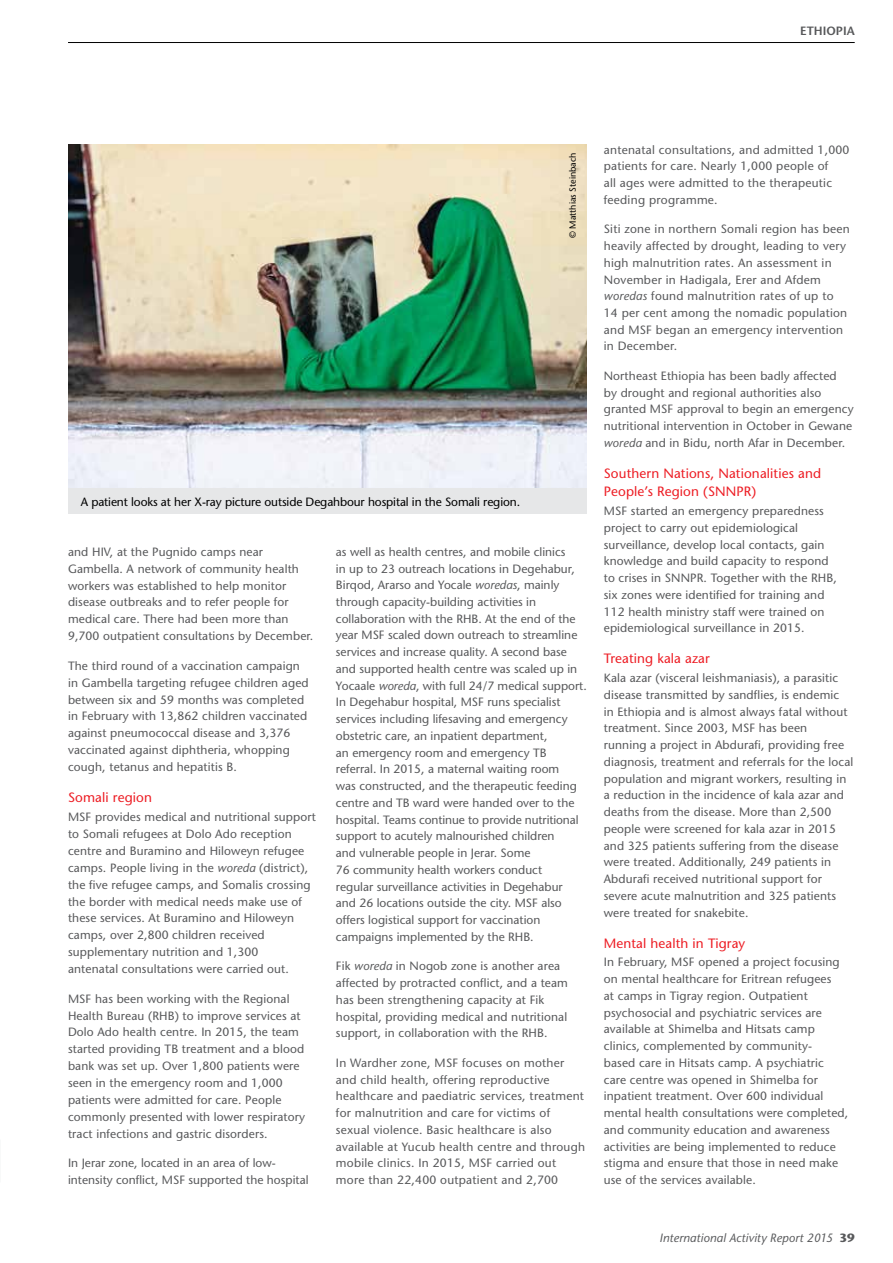
<style>
.page{position:relative;width:893px;height:1263px;background:#fff}
.page>*{position:absolute;margin:0;border:0;box-sizing:border-box;transform-origin:0 0}
.t1{font:13.5px/18.3px "Stone Sans";letter-spacing:.01em;color:#ed1d24}
.t2{font:12px/16.8px "Stone Sans";letter-spacing:.01em;color:#58595b}
.t3{font:12px "Stone Sans";letter-spacing:-.01em;color:#000}
.t4{font:italic 12px "Stone Sans";letter-spacing:.01em;color:#58595b}
.t5{font:600 12px "Stone Sans";color:#58595b}
.t6{font:9px "Stone Sans";color:#000}
.s1{font-style:italic}
.s2{font-weight:700;font-style:normal}
</style>
<div class="page">
<img style="left:68px;top:144px;width:519px;height:345px">
<div style="left:68px;top:489px;width:519px;height:25px;background:#e6e7e8"></div>
<hr style="left:68px;top:42px;width:787px;height:1px;background:#000">
<p class="t5" style="left:800px;top:23px;width:56px">ETHIOPIA</p>
<p class="t6" style="left:567px;top:238px;width:87px;rotate:-90deg">© Matthias Steinbach</p>
<p class="t3" style="left:81px;top:495px;width:441px">A patient looks at her X-ray picture outside Degahbour hospital in the Somali region.</p>
<p class="t2" style="left:68px;top:543px;width:247px">and HIV, at the Pugnido camps near Gambella. A network of community health workers was established to help monitor disease outbreaks and to refer people for medical care. There had been more than 9,700 outpatient consultations by December.</p>
<p class="t2" style="left:68px;top:657px;width:242px">The third round of a vaccination campaign in Gambella targeting refugee children aged between six and 59 months was completed in February with 13,862 children vaccinated against pneumococcal disease and 3,376 vaccinated against diphtheria, whopping cough, tetanus and hepatitis B.</p>
<p class="t1" style="left:68px;top:788px;width:85px">Somali region</p>
<p class="t2" style="left:68px;top:808px;width:249px">MSF provides medical and nutritional support to Somali refugees at Dolo Ado reception centre and Buramino and Hiloweyn refugee camps. People living in the <span class="s1">woreda</span> (district), the five refugee camps, and Somalis crossing the border with medical needs make use of these services. At Buramino and Hiloweyn camps, over 2,800 children received supplementary nutrition and 1,300<br>antenatal consultations were carried out.</p>
<p class="t2" style="left:68px;top:990px;width:239px">MSF has been working with the Regional Health Bureau (RHB) to improve services at Dolo Ado health centre. In 2015, the team started providing TB treatment and a blood bank was set up. Over 1,800 patients were seen in the emergency room and 1,000 patients were admitted for care. People commonly presented with lower respiratory tract infections and gastric disorders.</p>
<p class="t2" style="left:68px;top:1154px;width:242px">In Jerar zone, located in an area of low&shy;intensity conflict, MSF supported the hospital</p>
<p class="t2" style="left:336px;top:543px;width:252px">as well as health centres, and mobile clinics<br>in up to 23 outreach locations in Degehabur, Birqod, Ararso and Yocale <span class="s1">woredas</span>, mainly through capacity-building activities in collaboration with the RHB. At the end of the year MSF scaled down outreach to streamline services and increase quality. A second base and supported health centre was scaled up in Yocaale <span class="s1">woreda</span>, with full 24/7 medical support.<br>In Degehabur hospital, MSF runs specialist services including lifesaving and emergency obstetric care, an inpatient department,<br>an emergency room and emergency TB referral. In 2015, a maternal waiting room<br>was constructed, and the therapeutic feeding centre and TB ward were handed over to the hospital. Teams continue to provide nutritional support to acutely malnourished children<br>and vulnerable people in Jerar. Some<br>76 community health workers conduct<br>regular surveillance activities in Degehabur<br>and 26 locations outside the city. MSF also offers logistical support for vaccination campaigns implemented by the RHB.</p>
<p class="t2" style="left:336px;top:958px;width:234px">Fik <span class="s1">woreda</span> in Nogob zone is another area affected by protracted conflict, and a team has been strengthening capacity at Fik hospital, providing medical and nutritional support, in collaboration with the RHB.</p>
<p class="t2" style="left:336px;top:1054px;width:251px">In Wardher zone, MSF focuses on mother and child health, offering reproductive healthcare and paediatric services, treatment for malnutrition and care for victims of sexual violence. Basic healthcare is also available at Yucub health centre and through mobile clinics. In 2015, MSF carried out more than 22,400 outpatient and 2,700</p>
<p class="t2" style="left:604px;top:141px;width:247px">antenatal consultations, and admitted 1,000 patients for care. Nearly 1,000 people of<br>all ages were admitted to the therapeutic feeding programme.</p>
<p class="t2" style="left:604px;top:221px;width:248px">Siti zone in northern Somali region has been heavily affected by drought, leading to very high malnutrition rates. An assessment in November in Hadigala, Erer and Afdem <span class="s1">woredas</span> found malnutrition rates of up to 14 per cent among the nomadic population and MSF began an emergency intervention in December.</p>
<p class="t2" style="left:604px;top:367px;width:251px">Northeast Ethiopia has been badly affected<br>by drought and regional authorities also granted MSF approval to begin an emergency nutritional intervention in October in Gewane <span class="s1">woreda</span> and in Bidu, north Afar in December.</p>
<p class="t1" style="left:604px;top:464px;width:219px">Southern Nations, Nationalities and<br>People’s Region (SNNPR)</p>
<p class="t2" style="left:604px;top:502px;width:235px">MSF started an emergency preparedness project to carry out epidemiological surveillance, develop local contacts, gain knowledge and build capacity to respond to crises in SNNPR. Together with the RHB, six zones were identified for training and 112 health ministry staff were trained on epidemiological surveillance in 2015.</p>
<p class="t1" style="left:604px;top:649px;width:108px">Treating kala azar</p>
<p class="t2" style="left:604px;top:669px;width:251px">Kala azar (visceral leishmaniasis), a parasitic disease transmitted by sandflies, is endemic<br>in Ethiopia and is almost always fatal without treatment. Since 2003, MSF has been<br>running a project in Abdurafi, providing free diagnosis, treatment and referrals for the local population and migrant workers, resulting in a reduction in the incidence of kala azar and deaths from the disease. More than 2,500 people were screened for kala azar in 2015 and 325 patients suffering from the disease were treated. Additionally, 249 patients in Abdurafi received nutritional support for severe acute malnutrition and 325 patients were treated for snakebite.</p>
<p class="t1" style="left:604px;top:933px;width:143px">Mental health in Tigray</p>
<p class="t2" style="left:604px;top:954px;width:246px">In February, MSF opened a project focusing on mental healthcare for Eritrean refugees<br>at camps in Tigray region. Outpatient psychosocial and psychiatric services are available at Shimelba and Hitsats camp clinics, complemented by community-<br>based care in Hitsats camp. A psychiatric care centre was opened in Shimelba for inpatient treatment. Over 600 individual mental health consultations were completed, and community education and awareness activities are being implemented to reduce stigma and ensure that those in need make use of the services available.</p>
<p class="t4" style="left:659px;top:1230px;width:197px">International Activity Report 2015 <span class="s2">39</span></p>
</div>
